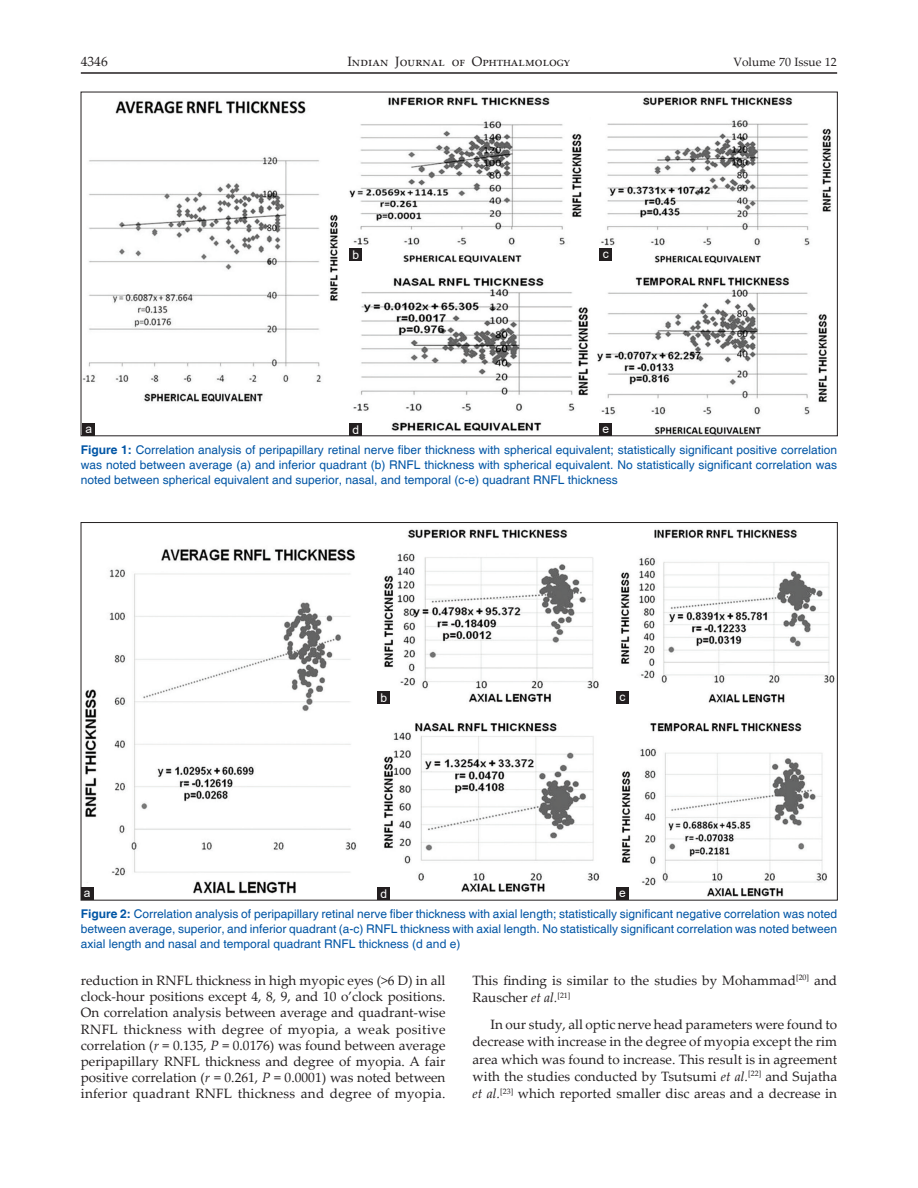
<style>
.page{position:relative;width:918px;height:1188px;background:#fff}
.page>*{position:absolute;margin:0;border:0;box-sizing:border-box;transform-origin:0 0}
.TXFL{font:13.5px/16.2px "Palatino Linotype";color:#231f20;text-align:justify}
.TX{font:13.5px/17.4px "Palatino Linotype";letter-spacing:.005em;color:#231f20;text-align:justify}
.FGC{font:12px/15px "Helvetica";color:#0155a5;text-align:justify}
.t1{font:12px "Palatino Linotype";color:#231f20}
.LABEL{font:12px "Arial";color:#fff}
.s1{font-weight:700}
.s2{font-style:italic}
</style>
<div class="page">
<hr style="left:81px;top:72px;width:756px;height:2px;background:#231f20">
<img style="left:83px;top:97px;width:749px;height:337px">
<div style="left:350px;top:423px;width:12px;height:13px;background:#231f20"></div>
<div style="left:600px;top:248px;width:12px;height:13px;background:#231f20"></div>
<div style="left:350px;top:248px;width:12px;height:13px;background:#231f20"></div>
<div style="left:83px;top:423px;width:12px;height:13px;background:#231f20"></div>
<div style="left:600px;top:423px;width:12px;height:13px;background:#231f20"></div>
<img style="left:83px;top:529px;width:752px;height:368px">
<div style="left:377px;top:888px;width:13px;height:12px;background:#231f20"></div>
<div style="left:616px;top:692px;width:13px;height:12px;background:#231f20"></div>
<div style="left:377px;top:692px;width:13px;height:12px;background:#231f20"></div>
<div style="left:81px;top:888px;width:13px;height:12px;background:#231f20"></div>
<div style="left:616px;top:888px;width:13px;height:12px;background:#231f20"></div>
<p class="TXFL" style="left:81px;top:53px;width:28px">4346</p>
<p class="TXFL" style="left:347px;top:53px;width:225px">Indian Journal of Ophthalmology</p>
<p class="t1" style="left:733px;top:54px;width:105px">Volume 70 Issue 12</p>
<p class="LABEL" style="left:353px;top:246px;width:8px">b</p>
<p class="LABEL" style="left:603px;top:245px;width:7px">c</p>
<p class="LABEL" style="left:353px;top:421px;width:8px">d</p>
<p class="LABEL" style="left:86px;top:420px;width:8px">a</p>
<p class="LABEL" style="left:603px;top:420px;width:8px">e</p>
<p class="FGC" style="left:81px;top:442px;width:758px"><span class="s1">Figure 1:</span> Correlation analysis of peripapillary retinal nerve fiber thickness with spherical equivalent; statistically significant positive correlation was noted between average (a) and inferior quadrant (b) RNFL thickness with spherical equivalent. No statistically significant correlation was noted between spherical equivalent and superior, nasal, and temporal (c-e) quadrant RNFL thickness</p>
<p class="LABEL" style="left:381px;top:690px;width:8px">b</p>
<p class="LABEL" style="left:620px;top:689px;width:7px">c</p>
<p class="LABEL" style="left:381px;top:886px;width:8px">d</p>
<p class="LABEL" style="left:84px;top:885px;width:8px">a</p>
<p class="LABEL" style="left:619px;top:885px;width:8px">e</p>
<p class="FGC" style="left:81px;top:907px;width:758px"><span class="s1">Figure 2:</span> Correlation analysis of peripapillary retinal nerve fiber thickness with axial length; statistically significant negative correlation was noted between average, superior, and inferior quadrant (a-c) RNFL thickness with axial length. No statistically significant correlation was noted between axial length and nasal and temporal quadrant RNFL thickness (d and e)</p>
<p class="TXFL" style="left:81px;top:972px;width:366px">reduction in RNFL thickness in high myopic eyes (&gt;6 D) in all clock‑hour positions except 4, 8, 9, and 10 o’clock positions.<br>On correlation analysis between average and quadrant‑wise RNFL thickness with degree of myopia, a weak positive correlation (<span class="s2">r</span> = 0.135, <span class="s2">P</span> = 0.0176) was found between average peripapillary RNFL thickness and degree of myopia. A fair positive correlation (<span class="s2">r</span> = 0.261, <span class="s2">P</span> = 0.0001) was noted between inferior quadrant RNFL thickness and degree of myopia.</p>
<p class="TXFL" style="left:472px;top:971px;width:366px;line-height:17.4px">This finding is similar to the studies by Mohammad<sup>[20]</sup> and<br>Rauscher <span class="s2">et al.</span><sup>[21]</sup></p>
<p class="TX" style="left:472px;top:1015px;width:366px;text-indent:18px">In our study, all optic nerve head parameters were found to decrease with increase in the degree of myopia except the rim area which was found to increase. This result is in agreement with the studies conducted by Tsutsumi <span class="s2">et al.</span><sup>[22]</sup> and Sujatha <span class="s2">et al.</span><sup>[23]</sup> which reported smaller disc areas and a decrease in</p>
</div>
